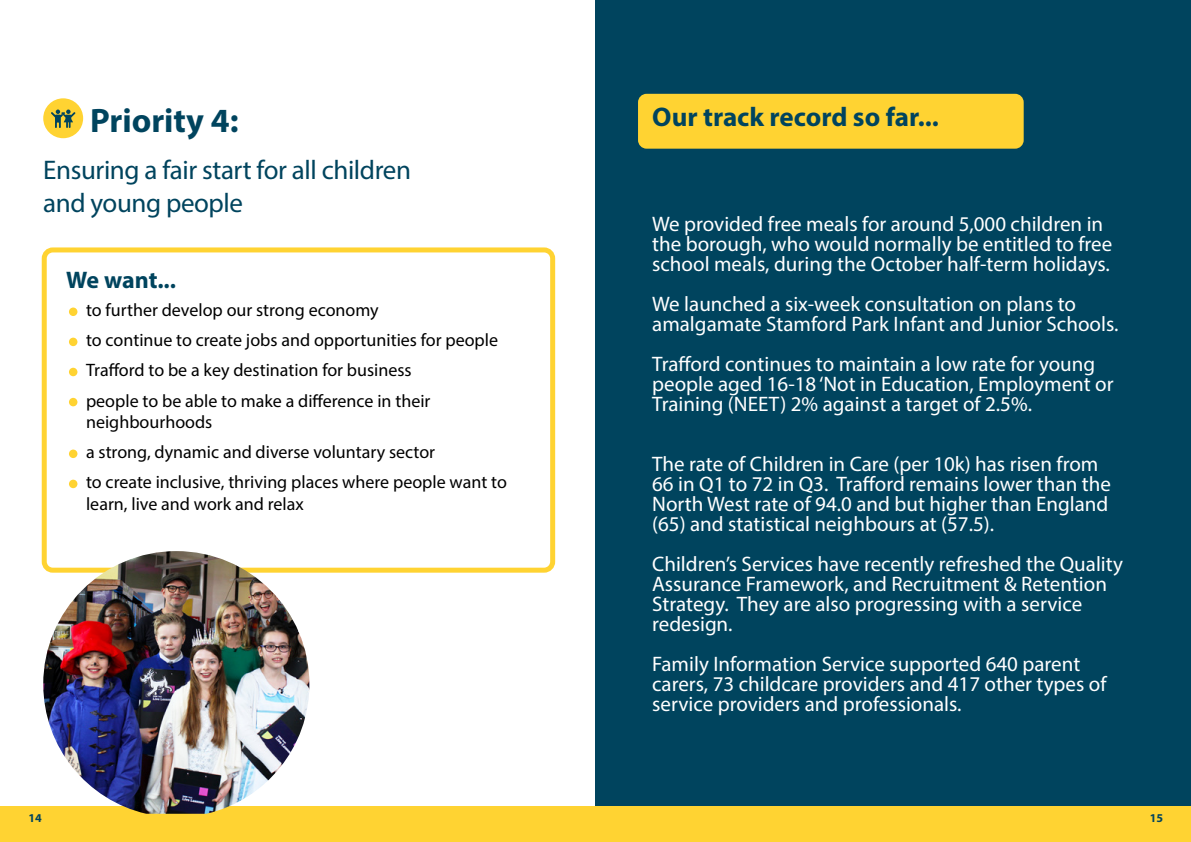
<style>
.page{position:relative;width:1191px;height:842px;background:#fff}
.page>*{position:absolute;margin:0;border:0;box-sizing:border-box;transform-origin:0 0}
.t1{font:700 34px "Myriad Pro";color:#00445e}
.t2{font:27px/32.4px "Myriad Pro";letter-spacing:-.015em;color:#00445e}
.t3{font:700 27px "Myriad Pro";color:#00445e}
.t4{font:700 24px "Myriad Pro";letter-spacing:-.005em;color:#00445e}
.t5{font:21px/20px "Myriad Pro";color:#fff}
.t6{font:18px/30.1px "Myriad Pro";color:#000}
.t7{font:700 12px "Myriad Pro";color:#00445e}
</style>
<div class="page">
<div style="left:595px;top:0;width:596px;height:817px;background:#00445e"></div>
<div style="left:638px;top:94px;width:385px;height:55px;background:#ffd332;border-radius:9px"></div>
<div style="left:42px;top:247px;width:513px;height:326px;border:5px solid #ffd332;border-radius:9px"></div>
<div style="left:69px;top:307px;width:8px;height:9px;background:#ffd332;border-radius:50%"></div>
<div style="left:69px;top:338px;width:8px;height:8px;background:#ffd332;border-radius:50%"></div>
<div style="left:69px;top:368px;width:8px;height:8px;background:#ffd332;border-radius:50%"></div>
<div style="left:69px;top:398px;width:8px;height:8px;background:#ffd332;border-radius:50%"></div>
<div style="left:69px;top:450px;width:8px;height:8px;background:#ffd332;border-radius:50%"></div>
<div style="left:69px;top:480px;width:8px;height:8px;background:#ffd332;border-radius:50%"></div>
<div style="left:43px;top:98px;width:40px;height:40px;background:#ffd332;border-radius:50%"></div>
<svg style="left:51px;top:110px;width:24px;height:18px"></svg>
<div style="left:0;top:806px;width:1191px;height:36px;background:#ffd332"></div>
<img style="left:43px;top:551px;width:266px;height:263px">
<h1 class="t1" style="left:90px;top:99px;width:150px">Priority 4:</h1>
<p class="t3" style="left:652px;top:100px;width:288px">Our track record so far...</p>
<p class="t2" style="left:43px;top:154px;width:369px">Ensuring a fair start for all children and young people</p>
<p class="t4" style="left:66px;top:264px;width:111px">We want...</p>
<p class="t6" style="left:86px;top:295px;width:413px">to further develop our strong economy<br>to continue to create jobs and opportunities for people Trafford to be a key destination for business<br>people to be able to make a difference in their</p>
<p class="t6" style="left:86px;top:407px;width:422px">neighbourhoods<br>a strong, dynamic and diverse voluntary sector<br>to create inclusive, thriving places where people want to</p>
<p class="t6" style="left:86px;top:489px;width:219px">learn, live and work and relax</p>
<p class="t5" style="left:652px;top:214px;width:461px">We provided free meals for around 5,000 children in the borough, who would normally be entitled to free school meals, during the October half-term holidays.</p>
<p class="t5" style="left:652px;top:294px;width:468px">We launched a six-week consultation on plans to amalgamate Stamford Park Infant and Junior Schools.</p>
<p class="t5" style="left:652px;top:354px;width:463px">Trafford continues to maintain a low rate for young people aged 16-18 ‘Not in Education, Employment or<br>Training (NEET) 2% against a target of 2.5%.</p>
<p class="t5" style="left:652px;top:454px;width:460px">The rate of Children in Care (per 10k) has risen from 66 in Q1 to 72 in Q3. Trafford remains lower than the North West rate of 94.0 and but higher than England (65) and statistical neighbours at (57.5).</p>
<p class="t5" style="left:652px;top:554px;width:472px">Children’s Services have recently refreshed the Quality Assurance Framework, and Recruitment &amp; Retention Strategy. They are also progressing with a service redesign.</p>
<p class="t5" style="left:652px;top:654px;width:456px">Family Information Service supported 640 parent carers, 73 childcare providers and 417 other types of service providers and professionals.</p>
<p class="t7" style="left:28px;top:810px;width:15px">14</p>
<p class="t7" style="left:1149px;top:810px;width:15px">15</p>
</div>
